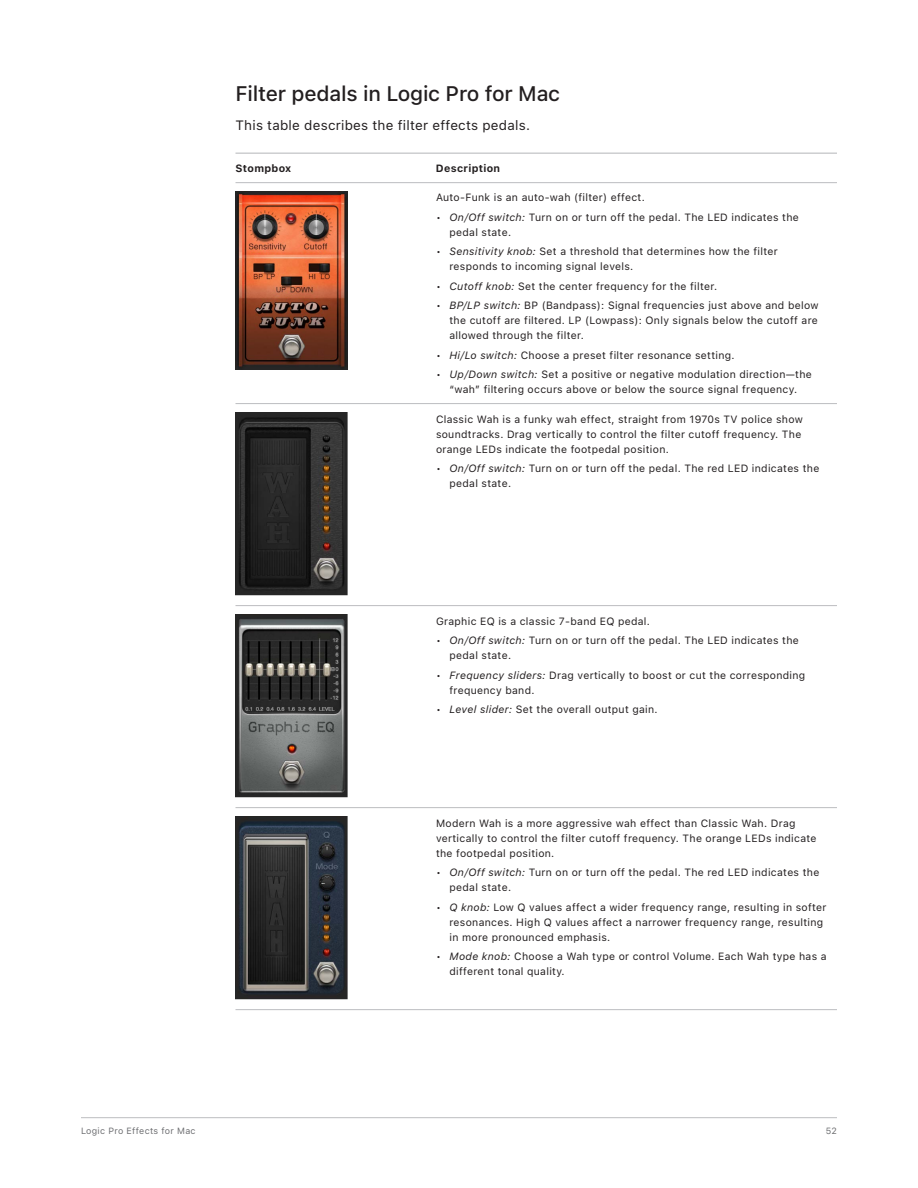
<style>
.page{position:relative;width:918px;height:1188px;background:#fff}
.page>*{position:absolute;margin:0;border:0;box-sizing:border-box;transform-origin:0 0}
.t1{font:500 21px "SF Pro Text";letter-spacing:-.01em;color:#231f20}
.Body{font:13.5px "SF Pro Text";letter-spacing:.015em;color:#231f20}
.Table_Body{font:10.5px/15px "SF Pro Text";letter-spacing:.03em;color:#231f20}
.Table_Heading{font:700 10.5px "SF Pro Text";letter-spacing:.03em;color:#231f20}
.t2{font:9px "SF Pro Text";letter-spacing:.035em;color:#6c6d70}
.s1{font-style:italic}
</style>
<div class="page">
<hr style="left:81px;top:1117px;width:756px;height:1px;background:#bcbdc0">
<hr style="left:236px;top:153px;width:200px;height:1px;background:#bcbdc0">
<hr style="left:236px;top:182px;width:200px;height:1px;background:#bcbdc0">
<hr style="left:436px;top:153px;width:401px;height:1px;background:#bcbdc0">
<hr style="left:436px;top:182px;width:401px;height:1px;background:#bcbdc0">
<hr style="left:236px;top:403px;width:200px;height:1px;background:#bcbdc0">
<hr style="left:436px;top:403px;width:401px;height:1px;background:#bcbdc0">
<hr style="left:236px;top:605px;width:200px;height:1px;background:#bcbdc0">
<hr style="left:436px;top:605px;width:401px;height:1px;background:#bcbdc0">
<hr style="left:236px;top:807px;width:200px;height:1px;background:#bcbdc0">
<hr style="left:236px;top:1009px;width:200px;height:1px;background:#bcbdc0">
<hr style="left:436px;top:807px;width:401px;height:1px;background:#bcbdc0">
<hr style="left:436px;top:1009px;width:401px;height:1px;background:#bcbdc0">
<img style="left:236px;top:191px;width:111px;height:179px">
<img style="left:236px;top:413px;width:111px;height:182px">
<img style="left:236px;top:615px;width:111px;height:182px">
<img style="left:236px;top:817px;width:111px;height:182px">
<h3 class="t1" style="left:236px;top:81px;width:326px">Filter pedals in Logic Pro for Mac</h3>
<p class="Body" style="left:236px;top:118px;width:296px">This table describes the filter effects pedals.</p>
<p class="Table_Heading" style="left:236px;top:162px;width:57px">Stompbox</p>
<p class="Table_Heading" style="left:436px;top:162px;width:66px">Description</p>
<p class="Table_Body" style="left:436px;top:190px;width:210px">Auto-Funk is an auto-wah (filter) effect.</p>
<p class="Table_Body" style="left:450px;top:209px;width:351px;text-indent:-14px">• <span class="s1">On/Off switch:</span> Turn on or turn off the pedal. The LED indicates the pedal state.</p>
<p class="Table_Body" style="left:450px;top:244px;width:330px;text-indent:-14px">• <span class="s1">Sensitivity knob:</span> Set a threshold that determines how the filter responds to incoming signal levels.</p>
<p class="Table_Body" style="left:436px;top:278px;width:283px">• <span class="s1">Cutoff knob:</span> Set the center frequency for the filter.</p>
<p class="Table_Body" style="left:450px;top:298px;width:370px;text-align:justify;text-indent:-14px">• <span class="s1">BP/LP switch:</span> BP (Bandpass): Signal frequencies just above and below the cutoff are filtered. LP (Lowpass): Only signals below the cutoff are allowed through the filter.</p>
<p class="Table_Body" style="left:436px;top:347px;width:300px">• <span class="s1">Hi/Lo switch:</span> Choose a preset filter resonance setting.</p>
<p class="Table_Body" style="left:436px;top:367px;width:377px;text-align:center">• <span class="s1">Up/Down switch:</span> Set a positive or negative modulation direction—the “wah” filtering occurs above or below the source signal frequency.</p>
<p class="Table_Body" style="left:436px;top:411px;width:368px">Classic Wah is a funky wah effect, straight from 1970s TV police show soundtracks. Drag vertically to control the filter cutoff frequency. The orange LEDs indicate the footpedal position.</p>
<p class="Table_Body" style="left:450px;top:461px;width:371px;text-indent:-14px">• <span class="s1">On/Off switch:</span> Turn on or turn off the pedal. The red LED indicates the pedal state.</p>
<p class="Table_Body" style="left:436px;top:613px;width:216px">Graphic EQ is a classic 7-band EQ pedal.</p>
<p class="Table_Body" style="left:450px;top:633px;width:351px;text-indent:-14px">• <span class="s1">On/Off switch:</span> Turn on or turn off the pedal. The LED indicates the pedal state.</p>
<p class="Table_Body" style="left:450px;top:667px;width:357px;text-indent:-14px">• <span class="s1">Frequency sliders:</span> Drag vertically to boost or cut the corresponding frequency band.</p>
<p class="Table_Body" style="left:436px;top:702px;width:223px">• <span class="s1">Level slider:</span> Set the overall output gain.</p>
<p class="Table_Body" style="left:436px;top:816px;width:382px">Modern Wah is a more aggressive wah effect than Classic Wah. Drag vertically to control the filter cutoff frequency. The orange LEDs indicate the footpedal position.</p>
<p class="Table_Body" style="left:450px;top:865px;width:371px;text-indent:-14px">• <span class="s1">On/Off switch:</span> Turn on or turn off the pedal. The red LED indicates the pedal state.</p>
<p class="Table_Body" style="left:450px;top:900px;width:379px;text-indent:-14px">• <span class="s1">Q knob:</span> Low Q values affect a wider frequency range, resulting in softer resonances. High Q values affect a narrower frequency range, resulting in more pronounced emphasis.</p>
<p class="Table_Body" style="left:450px;top:949px;width:379px;text-indent:-14px">• <span class="s1">Mode knob:</span> Choose a Wah type or control Volume. Each Wah type has a different tonal quality.</p>
<p class="t2" style="left:81px;top:1125px;width:116px">Logic Pro Effects for Mac</p>
<p class="t2" style="left:826px;top:1125px;width:13px">52</p>
</div>
